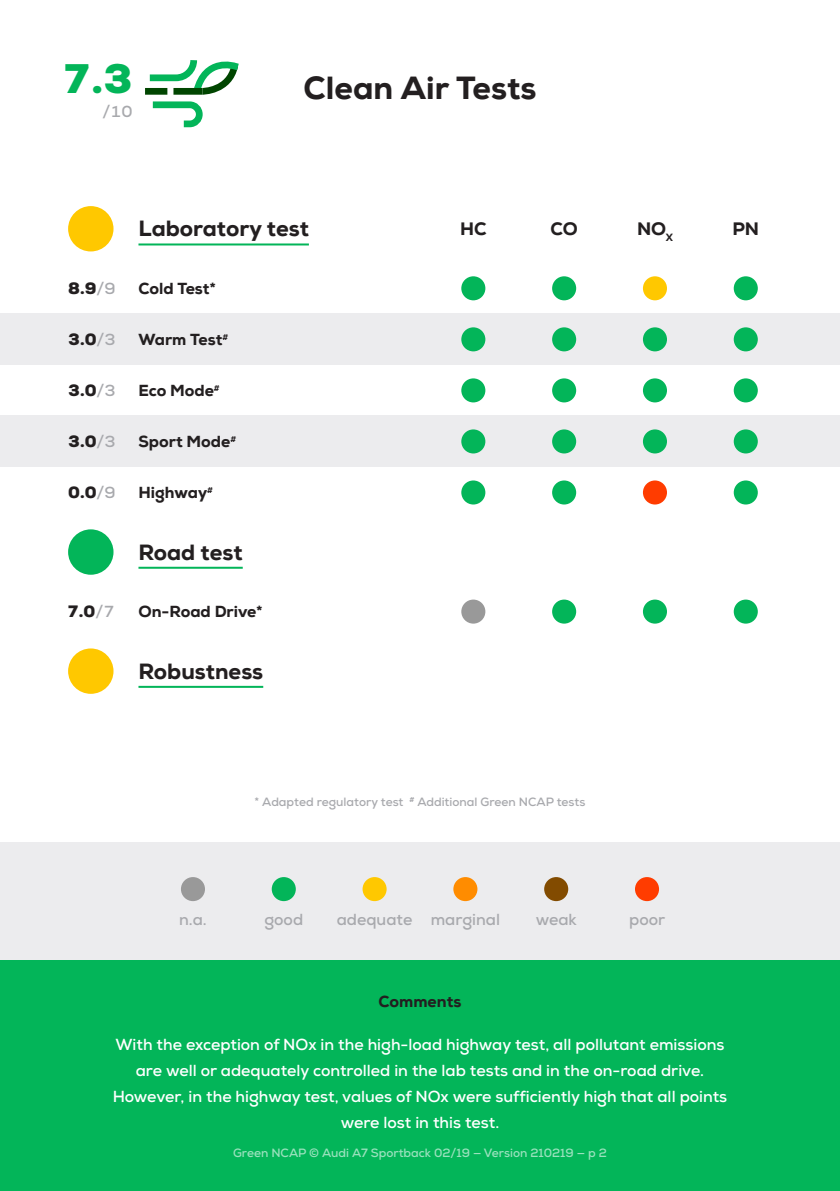
<style>
.page{position:relative;width:840px;height:1191px;background:#fff}
.page>*{position:absolute;margin:0;border:0;box-sizing:border-box;transform-origin:0 0}
.t1{font:900 40px "Nexa";color:#03b559}
.Testtitle{font:800 32px "Nexa";color:#231f20}
.TestSubtitle{font:800 22px "Nexa";color:#231f20}
.TestCategory{font:800 18px "Nexa";color:#231f20}
.CommentsBody{font:700 16px/26px "Nexa";color:#fff;text-align:center}
.Testname{font:800 16px "Nexa";color:#231f20}
.t2{font:700 16px "Nexa";color:#a8a9ad}
.t3{font:900 16px "Nexa";color:#231f20}
.CommentsTitle{font:800 16px "Nexa";color:#231f20}
.t4{font:700 12px "Nexa";color:#a8a9ad}
.t5{font:700 12px "Nexa";color:#9ae1bd}
.s1{font-weight:700;color:#a8a9ad}
</style>
<div class="page">
<div style="left:0;top:960px;width:839px;height:231px;background:#03b559"></div>
<div style="left:0;top:842px;width:839px;height:118px;background:#ececee"></div>
<div style="left:0;top:314px;width:839px;height:51px;background:#ececee"></div>
<div style="left:0;top:416px;width:839px;height:51px;background:#ececee"></div>
<div style="left:181px;top:877px;width:24px;height:24px;background:#999;border-radius:50%"></div>
<div style="left:271px;top:877px;width:24px;height:24px;background:#03b559;border-radius:50%"></div>
<div style="left:362px;top:877px;width:24px;height:24px;background:#ffc800;border-radius:50%"></div>
<div style="left:453px;top:877px;width:24px;height:24px;background:#ff8c00;border-radius:50%"></div>
<div style="left:544px;top:877px;width:24px;height:24px;background:#824b00;border-radius:50%"></div>
<div style="left:634px;top:877px;width:24px;height:24px;background:#ff3c00;border-radius:50%"></div>
<svg style="left:145px;top:60px;width:94px;height:68px"></svg>
<div style="left:173px;top:88px;width:29px;height:7px;background:#004500"></div>
<div style="left:68px;top:206px;width:45px;height:45px;background:#ffc800;border-radius:50%"></div>
<hr style="left:138px;top:243px;width:171px;height:2px;background:#03b559">
<div style="left:461px;top:276px;width:24px;height:24px;background:#03b559;border-radius:50%"></div>
<div style="left:552px;top:276px;width:24px;height:24px;background:#03b559;border-radius:50%"></div>
<div style="left:642px;top:276px;width:24px;height:24px;background:#ffc800;border-radius:50%"></div>
<div style="left:733px;top:276px;width:24px;height:24px;background:#03b559;border-radius:50%"></div>
<div style="left:461px;top:327px;width:24px;height:24px;background:#03b559;border-radius:50%"></div>
<div style="left:552px;top:327px;width:24px;height:24px;background:#03b559;border-radius:50%"></div>
<div style="left:642px;top:327px;width:24px;height:24px;background:#03b559;border-radius:50%"></div>
<div style="left:733px;top:327px;width:24px;height:24px;background:#03b559;border-radius:50%"></div>
<div style="left:461px;top:378px;width:24px;height:24px;background:#03b559;border-radius:50%"></div>
<div style="left:552px;top:378px;width:24px;height:24px;background:#03b559;border-radius:50%"></div>
<div style="left:642px;top:378px;width:24px;height:24px;background:#03b559;border-radius:50%"></div>
<div style="left:733px;top:378px;width:24px;height:24px;background:#03b559;border-radius:50%"></div>
<div style="left:461px;top:429px;width:24px;height:24px;background:#03b559;border-radius:50%"></div>
<div style="left:552px;top:429px;width:24px;height:24px;background:#03b559;border-radius:50%"></div>
<div style="left:642px;top:429px;width:24px;height:24px;background:#03b559;border-radius:50%"></div>
<div style="left:733px;top:429px;width:24px;height:24px;background:#03b559;border-radius:50%"></div>
<div style="left:461px;top:480px;width:24px;height:24px;background:#03b559;border-radius:50%"></div>
<div style="left:552px;top:480px;width:24px;height:24px;background:#03b559;border-radius:50%"></div>
<div style="left:642px;top:480px;width:24px;height:24px;background:#ff3c00;border-radius:50%"></div>
<div style="left:733px;top:480px;width:24px;height:24px;background:#03b559;border-radius:50%"></div>
<div style="left:68px;top:529px;width:45px;height:46px;background:#03b559;border-radius:50%"></div>
<hr style="left:138px;top:567px;width:104px;height:2px;background:#03b559">
<div style="left:461px;top:599px;width:24px;height:24px;background:#999;border-radius:50%"></div>
<div style="left:552px;top:599px;width:24px;height:24px;background:#03b559;border-radius:50%"></div>
<div style="left:642px;top:599px;width:24px;height:24px;background:#03b559;border-radius:50%"></div>
<div style="left:733px;top:599px;width:24px;height:24px;background:#03b559;border-radius:50%"></div>
<div style="left:68px;top:648px;width:45px;height:46px;background:#ffc800;border-radius:50%"></div>
<hr style="left:138px;top:686px;width:125px;height:2px;background:#03b559">
<p class="t1" style="left:62px;top:52px;width:73px">7.3</p>
<p class="t2" style="left:102px;top:101px;width:32px">/10</p>
<p class="Testtitle" style="left:303px;top:68px;width:234px">Clean Air Tests</p>
<p class="TestSubtitle" style="left:138px;top:215px;width:172px">Laboratory test</p>
<p class="TestCategory" style="left:460px;top:217px;width:28px">HC</p>
<p class="TestCategory" style="left:550px;top:217px;width:29px">CO</p>
<p class="TestCategory" style="left:636px;top:217px;width:37px">NO<sub>X</sub></p>
<p class="TestCategory" style="left:732px;top:217px;width:28px">PN</p>
<p class="t3" style="left:68px;top:277px;width:49px">8.9<span class="s1">/9</span></p>
<p class="Testname" style="left:138px;top:278px;width:79px">Cold Test*</p>
<p class="t3" style="left:68px;top:329px;width:49px">3.0<span class="s1">/3</span></p>
<p class="Testname" style="left:138px;top:329px;width:91px">Warm Test<sup>#</sup></p>
<p class="t3" style="left:68px;top:380px;width:49px">3.0<span class="s1">/3</span></p>
<p class="Testname" style="left:138px;top:380px;width:83px">Eco Mode<sup>#</sup></p>
<p class="t3" style="left:68px;top:431px;width:49px">3.0<span class="s1">/3</span></p>
<p class="Testname" style="left:138px;top:431px;width:99px">Sport Mode<sup>#</sup></p>
<p class="t3" style="left:68px;top:482px;width:49px">0.0<span class="s1">/9</span></p>
<p class="Testname" style="left:138px;top:482px;width:76px">Highway<sup>#</sup></p>
<p class="TestSubtitle" style="left:138px;top:538px;width:106px">Road test</p>
<p class="t3" style="left:67px;top:601px;width:49px">7.0<span class="s1">/7</span></p>
<p class="Testname" style="left:138px;top:601px;width:126px">On-Road Drive*</p>
<p class="TestSubtitle" style="left:138px;top:657px;width:126px">Robustness</p>
<p class="t4" style="left:254px;top:794px;width:332px">* Adapted regulatory test <sup>#</sup> Additional Green NCAP tests</p>
<p class="t2" style="left:179px;top:909px;width:29px">n.a.</p>
<p class="t2" style="left:264px;top:909px;width:40px">good</p>
<p class="t2" style="left:336px;top:909px;width:165px">adequate marginal</p>
<p class="t2" style="left:535px;top:909px;width:43px">weak</p>
<p class="t2" style="left:628px;top:909px;width:38px">poor</p>
<p class="CommentsTitle" style="left:378px;top:991px;width:84px">Comments</p>
<p class="CommentsBody" style="left:115px;top:1031px;width:610px">With the exception of NOx in the high-load highway test, all pollutant emissions are well or adequately controlled in the lab tests and in the on-road drive.</p>
<p class="CommentsBody" style="left:113px;top:1083px;width:615px">However, in the highway test, values of NOx were sufficiently high that all points were lost in this test.</p>
<p class="t5" style="left:233px;top:1145px;width:375px">Green NCAP © Audi A7 Sportback 02/19 — Version 210219 — p 2</p>
</div>
